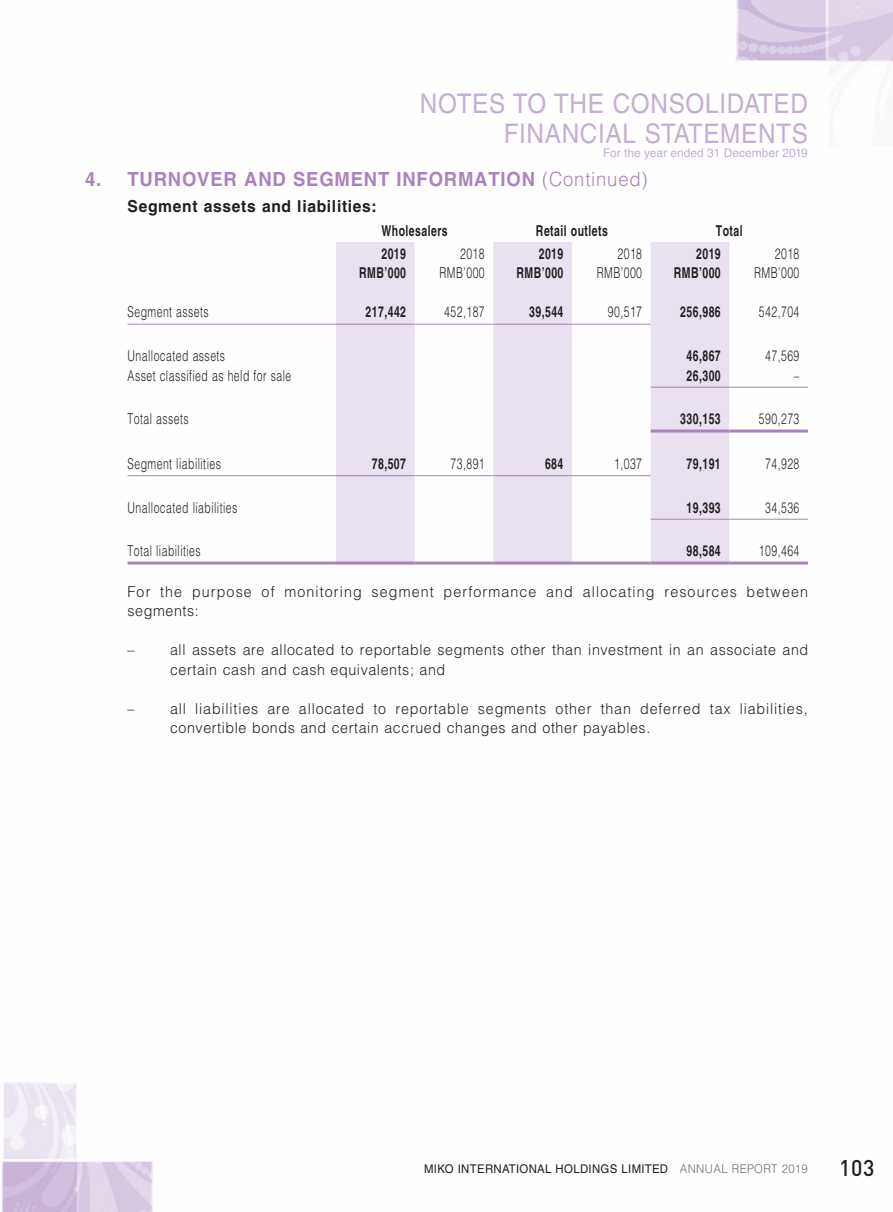
<style>
.page{position:relative;width:893px;height:1212px;background:#fff}
.page>*{position:absolute;margin:0;border:0;box-sizing:border-box;transform-origin:0 0}
.t1{font:27px/30px "Helvetica LT Std";letter-spacing:.03em;color:#c5aed3;text-align:right;scale:.9 1}
.t2{font:500 22.5px "DIN Pro";color:#231f20;scale:.95 1}
._01_H1{font:700 19.5px "Helvetica LT Std";letter-spacing:.04em;color:#a983bb;scale:.95 1}
._02_H2{font:700 16.5px "Helvetica LT Std";letter-spacing:.04em;color:#231f20;scale:.95 1}
._50_Table_txt{font:300 15px "Helvetica LT Std";letter-spacing:.04em;color:#231f20;scale:.7 1}
._00_txt{font:300 15px/19.5px "Helvetica LT Std";letter-spacing:.06em;color:#231f20;scale:.95 1}
._50_Table_txt-2{font:700 15px "Helvetica LT Std";letter-spacing:.04em;color:#231f20;scale:.7 1}
._00_txt-2{font:300 15px/19.5px "Helvetica LT Std";letter-spacing:.04em;color:#231f20;scale:.95 1}
._00_txt-3{font:300 15px/19.5px "Helvetica LT Std";letter-spacing:.08em;color:#231f20;scale:.95 1}
.t3{font:12px "Helvetica LT Std";letter-spacing:.03em;color:#231f20;scale:.95 1}
.t4{font:12px "Helvetica LT Std";color:#c5aed3}
.s1{font-weight:300}
.s2{font-weight:300;color:#6c6d70}
</style>
<div class="page">
<img style="left:2px;top:0;width:891px;height:1212px">
<svg style="left:336px;top:242px;width:393px;height:319px;fill:#e9e1ef"></svg>
<hr style="left:128px;top:324px;width:208px;height:1px;background:#a983bb">
<hr style="left:336px;top:324px;width:79px;height:1px;background:#a983bb">
<hr style="left:415px;top:324px;width:78px;height:1px;background:#a983bb">
<hr style="left:493px;top:324px;width:79px;height:1px;background:#a983bb">
<hr style="left:572px;top:324px;width:79px;height:1px;background:#a983bb">
<hr style="left:651px;top:387px;width:78px;height:1px;background:#a983bb">
<hr style="left:729px;top:387px;width:79px;height:1px;background:#a983bb">
<hr style="left:651px;top:429px;width:78px;height:3px;background:#a983bb">
<hr style="left:729px;top:429px;width:79px;height:3px;background:#a983bb">
<hr style="left:128px;top:475px;width:208px;height:1px;background:#a983bb">
<hr style="left:336px;top:475px;width:79px;height:1px;background:#a983bb">
<hr style="left:415px;top:475px;width:78px;height:1px;background:#a983bb">
<hr style="left:493px;top:475px;width:79px;height:1px;background:#a983bb">
<hr style="left:572px;top:475px;width:79px;height:1px;background:#a983bb">
<hr style="left:651px;top:519px;width:78px;height:1px;background:#a983bb">
<hr style="left:729px;top:519px;width:79px;height:1px;background:#a983bb">
<hr style="left:128px;top:561px;width:208px;height:3px;background:#a983bb">
<hr style="left:336px;top:561px;width:79px;height:3px;background:#a983bb">
<hr style="left:415px;top:561px;width:78px;height:3px;background:#a983bb">
<hr style="left:493px;top:561px;width:79px;height:3px;background:#a983bb">
<hr style="left:572px;top:561px;width:79px;height:3px;background:#a983bb">
<hr style="left:651px;top:561px;width:78px;height:3px;background:#a983bb">
<hr style="left:729px;top:561px;width:79px;height:3px;background:#a983bb">
<h1 class="t1" style="left:420px;top:88px;width:433px">NOTES TO THE CONSOLIDATED<br>FINANCIAL STATEMENTS</h1>
<p class="_01_H1" style="left:85px;top:168px;width:594px">4. TURNOVER AND SEGMENT INFORMATION <span class="s1">(Continued)</span></p>
<p class="_02_H2" style="left:128px;top:196px;width:264px">Segment assets and liabilities:</p>
<p class="_50_Table_txt-2" style="left:381px;top:222px;width:96px">Wholesalers</p>
<p class="_50_Table_txt-2" style="left:536px;top:222px;width:104px">Retail outlets</p>
<p class="_50_Table_txt-2" style="left:716px;top:222px;width:40px">Total</p>
<p class="_50_Table_txt-2" style="left:381px;top:245px;width:37px">2019</p>
<p class="_50_Table_txt" style="left:460px;top:244px;width:37px">2018</p>
<p class="_50_Table_txt-2" style="left:539px;top:245px;width:37px">2019</p>
<p class="_50_Table_txt" style="left:617px;top:244px;width:37px">2018</p>
<p class="_50_Table_txt-2" style="left:696px;top:245px;width:37px">2019</p>
<p class="_50_Table_txt" style="left:775px;top:244px;width:37px">2018</p>
<p class="_50_Table_txt-2" style="left:359px;top:264px;width:69px">RMB’000</p>
<p class="_50_Table_txt" style="left:439px;top:264px;width:66px">RMB’000</p>
<p class="_50_Table_txt-2" style="left:516px;top:264px;width:69px">RMB’000</p>
<p class="_50_Table_txt" style="left:597px;top:264px;width:66px">RMB’000</p>
<p class="_50_Table_txt-2" style="left:674px;top:264px;width:69px">RMB’000</p>
<p class="_50_Table_txt" style="left:754px;top:264px;width:66px">RMB’000</p>
<p class="_50_Table_txt" style="left:128px;top:303px;width:118px">Segment assets</p>
<p class="_50_Table_txt-2" style="left:365px;top:303px;width:59px">217,442</p>
<p class="_50_Table_txt" style="left:444px;top:303px;width:59px">452,187</p>
<p class="_50_Table_txt-2" style="left:529px;top:303px;width:51px">39,544</p>
<p class="_50_Table_txt" style="left:608px;top:303px;width:51px">90,517</p>
<p class="_50_Table_txt-2" style="left:680px;top:303px;width:59px">256,986</p>
<p class="_50_Table_txt" style="left:759px;top:303px;width:59px">542,704</p>
<p class="_50_Table_txt" style="left:128px;top:346px;width:141px">Unallocated assets</p>
<p class="_50_Table_txt-2" style="left:686px;top:347px;width:51px">46,867</p>
<p class="_50_Table_txt" style="left:765px;top:346px;width:51px">47,569</p>
<p class="_50_Table_txt" style="left:128px;top:366px;width:235px">Asset classified as held for sale</p>
<p class="_50_Table_txt-2" style="left:686px;top:366px;width:51px">26,300</p>
<p class="_50_Table_txt" style="left:794px;top:366px;width:9px">–</p>
<p class="_50_Table_txt" style="left:128px;top:409px;width:89px">Total assets</p>
<p class="_50_Table_txt-2" style="left:680px;top:410px;width:59px">330,153</p>
<p class="_50_Table_txt" style="left:759px;top:409px;width:59px">590,273</p>
<p class="_50_Table_txt" style="left:128px;top:454px;width:135px">Segment liabilities</p>
<p class="_50_Table_txt-2" style="left:372px;top:454px;width:51px">78,507</p>
<p class="_50_Table_txt" style="left:450px;top:454px;width:51px">73,891</p>
<p class="_50_Table_txt-2" style="left:545px;top:454px;width:28px">684</p>
<p class="_50_Table_txt" style="left:614px;top:454px;width:42px">1,037</p>
<p class="_50_Table_txt-2" style="left:686px;top:454px;width:51px">79,191</p>
<p class="_50_Table_txt" style="left:765px;top:454px;width:51px">74,928</p>
<p class="_50_Table_txt" style="left:128px;top:498px;width:158px">Unallocated liabilities</p>
<p class="_50_Table_txt-2" style="left:686px;top:498px;width:51px">19,393</p>
<p class="_50_Table_txt" style="left:765px;top:498px;width:51px">34,536</p>
<p class="_50_Table_txt" style="left:128px;top:541px;width:106px">Total liabilities</p>
<p class="_50_Table_txt-2" style="left:686px;top:542px;width:51px">98,584</p>
<p class="_50_Table_txt" style="left:759px;top:541px;width:59px">109,464</p>
<p class="_00_txt-3" style="left:128px;top:581px;width:718px">For the purpose of monitoring segment performance and allocating resources between segments:</p>
<p class="_00_txt-2" style="left:170px;top:640px;width:673px;text-indent:-43px">– all assets are allocated to reportable segments other than investment in an associate and certain cash and cash equivalents; and</p>
<p class="_00_txt" style="left:170px;top:698px;width:673px;text-indent:-43px">– all liabilities are allocated to reportable segments other than deferred tax liabilities, convertible bonds and certain accrued changes and other payables.</p>
<p class="t4" style="left:603px;top:146px;width:206px">For the year ended 31 December 2019</p>
<p class="t3" style="left:424px;top:1162px;width:405px">MIKO INTERNATIONAL HOLDINGS LIMITED <span class="s2">ANNUAL REPORT 2019</span></p>
<h2 class="t2" style="left:839px;top:1152px;width:39px">103</h2>
</div>
